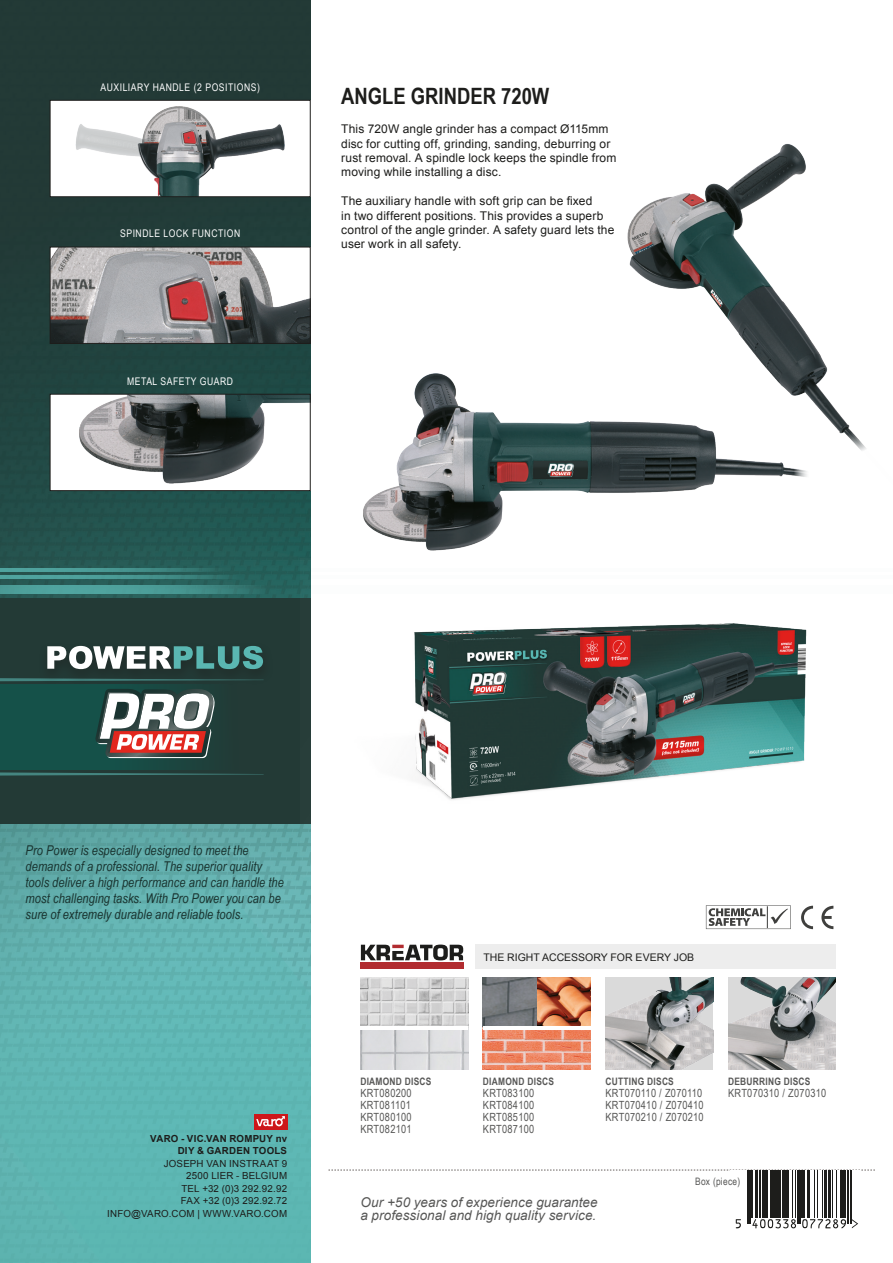
<style>
.page{position:relative;width:893px;height:1263px;background:#fff}
.page>*{position:absolute;margin:0;border:0;box-sizing:border-box;transform-origin:0 0}
.t1{font:700 22.5px "Arial Narrow";color:#1d1d1b}
.t2{font:italic 13.5px/16.2px "Arial Narrow";letter-spacing:.005em;color:#19332f}
.t3{font:italic 13.5px/14px "Arial";letter-spacing:.005em;color:#575756}
.t4{font:12px/14.4px "Arial";letter-spacing:.01em;color:#1d1d1b}
.t5{font:11.25px/12px "Arial Narrow";letter-spacing:.025em;color:#575756;text-align:justify}
.t6{font:10.5px "Arial Narrow";letter-spacing:.05em;color:#fff}
.t7{font:10.5px "Arial";color:#1d1d1b}
.t8{font:700 10.2px "Arial Narrow";letter-spacing:.025em;color:#575756}
.t9{font:10.2px "Arial Narrow";letter-spacing:.025em;color:#575756}
.t10{font:9.75px/12.5px "Arial";letter-spacing:.025em;color:#1d1d1b;text-align:right}
.t11{font:700 9.75px/12.5px "Arial";letter-spacing:.025em;color:#1d1d1b;text-align:right}
</style>
<div class="page">
<div style="left:0;top:0;width:310px;height:232px;background:#223a36"></div>
<div style="left:0;top:232px;width:310px;height:96px;background:#223c39"></div>
<div style="left:0;top:328px;width:310px;height:139px;background:#204540"></div>
<svg style="left:0;top:467px;width:310px;height:796px;background:#54a29f"></svg>
<svg style="left:0;top:585px;width:300px;height:8px;background:#438f8a"></svg>
<svg style="left:0;top:575px;width:300px;height:4px"></svg>
<hr style="left:0;top:568px;width:893px;height:3px;background:#5ab7b2">
<div style="left:0;top:598px;width:300px;height:225px;background:#233a36"></div>
<svg style="left:0;top:678px;width:39px;height:3px"></svg>
<svg style="left:0;top:772px;width:264px;height:4px"></svg>
<div style="left:0;top:684px;width:260px;height:85px;background:linear-gradient(to right,#12584f,#233d39)"></div>
<svg style="left:95px;top:689px;width:120px;height:69px"></svg>
<div style="left:39px;top:642px;width:235px;height:43px;background:#1d1d1b;opacity:.5"></div>
<svg style="left:47px;top:646px;width:216px;height:23px"></svg>
<div style="left:254px;top:1113px;width:33px;height:16px;background:#cd171a"></div>
<svg style="left:256px;top:1116px;width:29px;height:10px"></svg>
<svg style="left:328px;top:1170px;width:547px;height:1px"></svg>
<svg style="left:706px;top:905px;width:85px;height:24px"></svg>
<svg style="left:801px;top:906px;width:12px;height:23px"></svg>
<svg style="left:821px;top:906px;width:12px;height:23px"></svg>
<div style="left:730px;top:1170px;width:130px;height:63px;background:#fff"></div>
<svg style="left:735px;top:1170px;width:118px;height:59px"></svg>
<hr style="left:747px;top:1170px;width:1px;height:53px;background:#1d1d1b">
<hr style="left:749px;top:1170px;width:1px;height:53px;background:#1d1d1b">
<hr style="left:751px;top:1170px;width:1px;height:47px;background:#1d1d1b">
<hr style="left:756px;top:1170px;width:2px;height:47px;background:#1d1d1b">
<hr style="left:759px;top:1170px;width:1px;height:47px;background:#1d1d1b">
<hr style="left:762px;top:1170px;width:4px;height:47px;background:#1d1d1b">
<hr style="left:767px;top:1170px;width:1px;height:47px;background:#1d1d1b">
<hr style="left:770px;top:1170px;width:3px;height:47px;background:#1d1d1b">
<div style="left:774px;top:1170px;width:5px;height:47px;background:#1d1d1b"></div>
<hr style="left:780px;top:1170px;width:1px;height:47px;background:#1d1d1b">
<hr style="left:782px;top:1170px;width:4px;height:47px;background:#1d1d1b">
<hr style="left:788px;top:1170px;width:1px;height:47px;background:#1d1d1b">
<hr style="left:792px;top:1170px;width:1px;height:47px;background:#1d1d1b">
<hr style="left:795px;top:1170px;width:1px;height:47px;background:#1d1d1b">
<hr style="left:797px;top:1170px;width:1px;height:53px;background:#1d1d1b">
<hr style="left:800px;top:1170px;width:1px;height:53px;background:#1d1d1b">
<hr style="left:802px;top:1170px;width:3px;height:47px;background:#1d1d1b">
<hr style="left:807px;top:1170px;width:1px;height:47px;background:#1d1d1b">
<hr style="left:809px;top:1170px;width:1px;height:47px;background:#1d1d1b">
<hr style="left:814px;top:1170px;width:1px;height:47px;background:#1d1d1b">
<hr style="left:817px;top:1170px;width:1px;height:47px;background:#1d1d1b">
<hr style="left:821px;top:1170px;width:1px;height:47px;background:#1d1d1b">
<hr style="left:825px;top:1170px;width:2px;height:47px;background:#1d1d1b">
<hr style="left:828px;top:1170px;width:2px;height:47px;background:#1d1d1b">
<hr style="left:832px;top:1170px;width:1px;height:47px;background:#1d1d1b">
<hr style="left:836px;top:1170px;width:1px;height:47px;background:#1d1d1b">
<hr style="left:840px;top:1170px;width:3px;height:47px;background:#1d1d1b">
<hr style="left:844px;top:1170px;width:2px;height:47px;background:#1d1d1b">
<hr style="left:848px;top:1170px;width:1px;height:53px;background:#1d1d1b">
<hr style="left:850px;top:1170px;width:1px;height:53px;background:#1d1d1b">
<svg style="left:736px;top:1219px;width:5px;height:9px"></svg>
<svg style="left:752px;top:1219px;width:44px;height:9px"></svg>
<svg style="left:802px;top:1219px;width:44px;height:9px"></svg>
<svg style="left:852px;top:1219px;width:6px;height:9px"></svg>
<img style="left:627px;top:144px;width:239px;height:307px">
<div style="left:50px;top:100px;width:260px;height:97px;background:#fff"></div>
<img style="left:75px;top:106px;width:210px;height:89px">
<div style="left:50px;top:100px;width:260px;height:97px;border:1px solid #1d1d1b"></div>
<img style="left:52px;top:249px;width:256px;height:93px">
<div style="left:50px;top:247px;width:260px;height:97px;border:1px solid #1d1d1b"></div>
<img style="left:52px;top:396px;width:256px;height:93px">
<div style="left:50px;top:394px;width:260px;height:97px;border:1px solid #1d1d1b"></div>
<img style="left:300px;top:558px;width:585px;height:319px">
<img style="left:360px;top:1030px;width:108px;height:40px">
<svg style="left:360px;top:977px;width:108px;height:49px;background:#d2d2d2"></svg>
<div style="left:360px;top:962px;width:104px;height:7px;background:#b12c30"></div>
<svg style="left:361px;top:944px;width:102px;height:16px"></svg>
<div style="left:475px;top:944px;width:361px;height:25px;background:#ededed"></div>
<img style="left:483px;top:977px;width:108px;height:93px">
<svg style="left:537px;top:977px;width:54px;height:49px;background:#c5764f"></svg>
<hr style="left:483px;top:1026px;width:108px;height:4px;background:#fff">
<img style="left:605px;top:977px;width:108px;height:93px">
<img style="left:728px;top:977px;width:108px;height:93px">
<img style="left:336px;top:351px;width:473px;height:223px">
<p class="t6" style="left:100px;top:81px;width:161px">AUXILIARY HANDLE (2 POSITIONS)</p>
<p class="t6" style="left:120px;top:228px;width:122px">SPINDLE LOCK FUNCTION</p>
<p class="t6" style="left:127px;top:376px;width:107px">METAL SAFETY GUARD</p>
<h1 class="t1" style="left:341px;top:83px;width:210px">ANGLE GRINDER 720W</h1>
<p class="t4" style="left:341px;top:122px;width:277px">This 720W angle grinder has a compact Ø115mm disc for cutting off, grinding, sanding, deburring or rust removal. A spindle lock keeps the spindle from moving while installing a disc.</p>
<p class="t4" style="left:341px;top:194px;width:275px">The auxiliary handle with soft grip can be fixed<br>in two different positions. This provides a superb control of the angle grinder. A safety guard lets the user work in all safety.</p>
<p class="t2" style="left:26px;top:842px;width:260px">Pro Power is especially designed to meet the demands of a professional. The superior quality tools deliver a high performance and can handle the most challenging tasks. With Pro Power you can be sure of extremely durable and reliable tools.</p>
<p class="t11" style="left:150px;top:1132px;width:138px">VARO - VIC.VAN ROMPUY nv<br>DIY &amp; GARDEN TOOLS</p>
<p class="t10" style="left:107px;top:1157px;width:181px">JOSEPH VAN INSTRAAT 9<br>2500 LIER - BELGIUM<br>TEL +32 (0)3 292.92.92<br>FAX +32 (0)3 292.92.72<br>INFO@VARO.COM | WWW.VARO.COM</p>
<p class="t8" style="left:360px;top:1075px;width:73px">DIAMOND DISCS</p>
<p class="t5" style="left:360px;top:1087px;width:53px">KRT080200<br>KRT081101<br>KRT080100<br>KRT082101</p>
<p class="t7" style="left:483px;top:950px;width:212px">THE RIGHT ACCESSORY FOR EVERY JOB</p>
<p class="t8" style="left:483px;top:1075px;width:73px">DIAMOND DISCS</p>
<p class="t5" style="left:483px;top:1087px;width:53px">KRT083100<br>KRT084100<br>KRT085100<br>KRT087100</p>
<p class="t8" style="left:605px;top:1075px;width:70px">CUTTING DISCS</p>
<p class="t5" style="left:605px;top:1087px;width:100px">KRT070110 / Z070110<br>KRT070410 / Z070410<br>KRT070210 / Z070210</p>
<p class="t8" style="left:728px;top:1075px;width:84px">DEBURRING DISCS</p>
<p class="t5" style="left:728px;top:1087px;width:100px">KRT070310 / Z070310</p>
<p class="t9" style="left:695px;top:1175px;width:47px">Box (piece)</p>
<p class="t3" style="left:360px;top:1195px;width:239px">Our +50 years of experience guarantee a professional and high quality service.</p>
</div>
